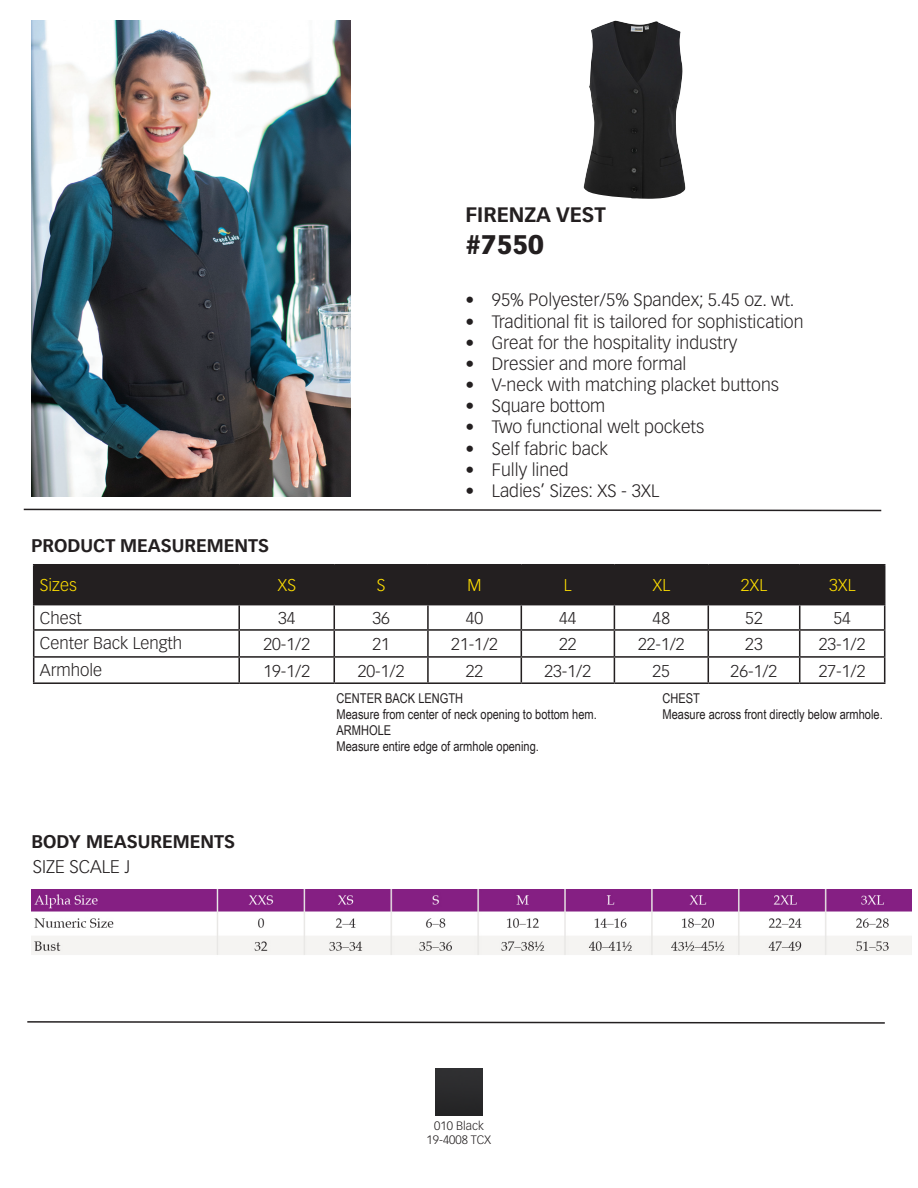
<style>
.page{position:relative;width:918px;height:1188px;background:#fff}
.page>*{position:absolute;margin:0;border:0;box-sizing:border-box;transform-origin:0 0}
.t1{font:900 26.4px "Vectora LT Pro";color:#231f20}
.t2{font:700 20.55px "Vectora LT Pro";color:#231f20}
.t3{font:700 18px "Vectora LT Pro";color:#231f20}
.t4{font:300 18px "Vectora LT Pro";color:#231f20}
.t5{font:300 17.55px "Vectora LT Pro";color:#231f20}
.t6{font:300 16.8px "Vectora LT Pro";color:#231f20}
.t7{font:300 16.8px "Vectora LT Pro";color:#ffdf01}
.t8{font:13.5px/16.2px "Arial Narrow";color:#231f20}
.t9{font:300 12px/14.4px "Vectora LT Pro";color:#231f20;text-align:center}
</style>
<div class="page">
<hr style="left:33px;top:564px;width:206px;height:2px;background:#231f20">
<hr style="left:239px;top:564px;width:95px;height:2px;background:#231f20">
<hr style="left:334px;top:564px;width:94px;height:2px;background:#231f20">
<hr style="left:428px;top:564px;width:93px;height:2px;background:#231f20">
<hr style="left:521px;top:564px;width:93px;height:2px;background:#231f20">
<hr style="left:614px;top:564px;width:94px;height:2px;background:#231f20">
<hr style="left:708px;top:564px;width:92px;height:2px;background:#231f20">
<hr style="left:800px;top:564px;width:85px;height:2px;background:#231f20">
<svg style="left:33px;top:565px;width:852px;height:117px"></svg>
<hr style="left:33px;top:682px;width:206px;height:2px;background:#231f20">
<hr style="left:239px;top:682px;width:95px;height:2px;background:#231f20">
<hr style="left:334px;top:682px;width:94px;height:2px;background:#231f20">
<hr style="left:428px;top:682px;width:93px;height:2px;background:#231f20">
<hr style="left:521px;top:682px;width:93px;height:2px;background:#231f20">
<hr style="left:614px;top:682px;width:94px;height:2px;background:#231f20">
<hr style="left:708px;top:682px;width:92px;height:2px;background:#231f20">
<hr style="left:800px;top:682px;width:85px;height:2px;background:#231f20">
<svg style="left:23px;top:508px;width:859px;height:4px"></svg>
<svg style="left:27px;top:1021px;width:858px;height:3px"></svg>
<div style="left:435px;top:1069px;width:48px;height:47px;background:#2a2a2c"></div>
<img style="left:584px;top:21px;width:102px;height:178px">
<img style="left:32px;top:21px;width:318px;height:476px">
<img style="left:32px;top:889px;width:880px;height:66px">
<p class="t3" style="left:32px;top:534px;width:239px">PRODUCT MEASUREMENTS</p>
<p class="t2" style="left:465px;top:202px;width:142px">FIRENZA VEST</p>
<h1 class="t1" style="left:465px;top:228px;width:80px">#7550</h1>
<p class="t5" style="left:465px;top:290px;width:331px">• 95% Polyester/5% Spandex; 5.45 oz. wt.</p>
<p class="t5" style="left:465px;top:311px;width:340px">• Traditional fit is tailored for sophistication</p>
<p class="t5" style="left:465px;top:332px;width:273px">• Great for the hospitality industry</p>
<p class="t5" style="left:465px;top:353px;width:223px">• Dressier and more formal</p>
<p class="t5" style="left:465px;top:374px;width:315px">• V-neck with matching placket buttons</p>
<p class="t5" style="left:465px;top:395px;width:141px">• Square bottom</p>
<p class="t5" style="left:465px;top:417px;width:240px">• Two functional welt pockets</p>
<p class="t5" style="left:465px;top:438px;width:144px">• Self fabric back</p>
<p class="t5" style="left:465px;top:459px;width:105px">• Fully lined</p>
<p class="t5" style="left:465px;top:480px;width:195px">• Ladies’ Sizes: XS - 3XL</p>
<p class="t7" style="left:40px;top:575px;width:38px">Sizes</p>
<p class="t7" style="left:277px;top:575px;width:20px">XS</p>
<p class="t7" style="left:377px;top:575px;width:10px">S</p>
<p class="t7" style="left:468px;top:575px;width:15px">M</p>
<p class="t7" style="left:564px;top:575px;width:9px">L</p>
<p class="t7" style="left:653px;top:575px;width:19px">XL</p>
<p class="t7" style="left:741px;top:575px;width:28px">2XL</p>
<p class="t7" style="left:829px;top:575px;width:28px">3XL</p>
<p class="t6" style="left:40px;top:608px;width:43px">Chest</p>
<p class="t6" style="left:278px;top:608px;width:19px">34</p>
<p class="t6" style="left:372px;top:608px;width:19px">36</p>
<p class="t6" style="left:466px;top:608px;width:19px">40</p>
<p class="t6" style="left:559px;top:608px;width:19px">44</p>
<p class="t6" style="left:653px;top:608px;width:19px">48</p>
<p class="t6" style="left:745px;top:608px;width:19px">52</p>
<p class="t6" style="left:833px;top:608px;width:19px">54</p>
<p class="t6" style="left:40px;top:633px;width:144px">Center Back Length</p>
<p class="t6" style="left:263px;top:634px;width:48px">20-1/2</p>
<p class="t6" style="left:372px;top:634px;width:19px">21</p>
<p class="t6" style="left:451px;top:634px;width:48px">21-1/2</p>
<p class="t6" style="left:559px;top:634px;width:19px">22</p>
<p class="t6" style="left:638px;top:634px;width:48px">22-1/2</p>
<p class="t6" style="left:745px;top:634px;width:19px">23</p>
<p class="t6" style="left:819px;top:634px;width:48px">23-1/2</p>
<p class="t6" style="left:40px;top:660px;width:64px">Armhole</p>
<p class="t6" style="left:263px;top:660px;width:48px">19-1/2</p>
<p class="t6" style="left:358px;top:660px;width:48px">20-1/2</p>
<p class="t6" style="left:466px;top:660px;width:19px">22</p>
<p class="t6" style="left:545px;top:660px;width:48px">23-1/2</p>
<p class="t6" style="left:653px;top:660px;width:19px">25</p>
<p class="t6" style="left:731px;top:660px;width:48px">26-1/2</p>
<p class="t6" style="left:819px;top:660px;width:48px">27-1/2</p>
<p class="t3" style="left:32px;top:831px;width:205px">BODY MEASUREMENTS</p>
<p class="t4" style="left:33px;top:855px;width:99px">SIZE SCALE J</p>
<p class="t8" style="left:337px;top:689px;width:262px">CENTER BACK LENGTH<br>Measure from center of neck opening to bottom hem.<br>ARMHOLE<br>Measure entire edge of armhole opening.</p>
<p class="t8" style="left:663px;top:689px;width:222px">CHEST<br>Measure across front directly below armhole.</p>
<p class="t9" style="left:427px;top:1119px;width:66px">010 Black<br>19-4008 TCX</p>
</div>
